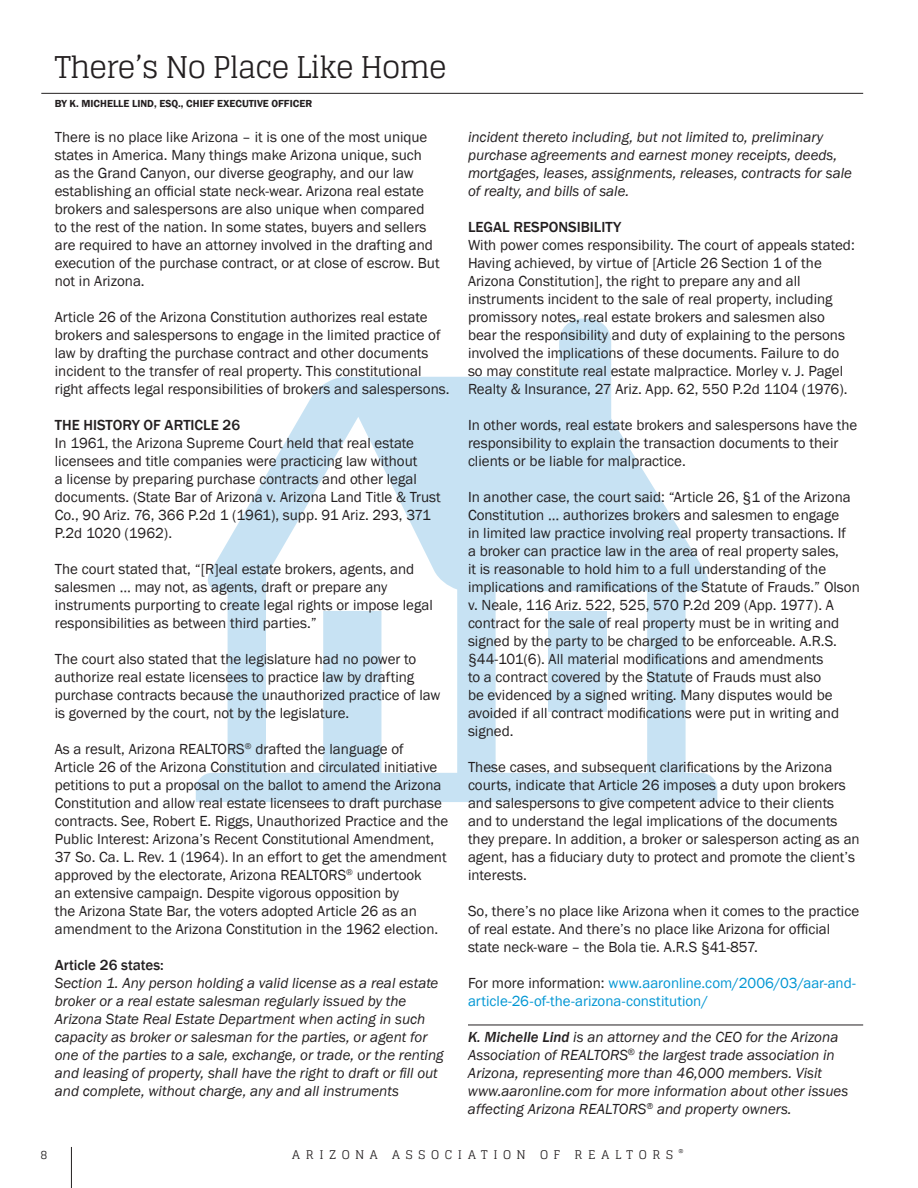
<style>
.page{position:relative;width:918px;height:1188px;background:#fff}
.page>*{position:absolute;margin:0;border:0;box-sizing:border-box;transform-origin:0 0}
.t1{font:30px "Glegoo";letter-spacing:-.03em;color:#231f20}
.t2{font:15px/18px "Franklin Gothic";color:#231f20}
.t3{font:italic 15px/18px "Franklin Gothic";color:#231f20}
.t4{font:15px/18px "Franklin Gothic";color:#0096d3}
.t5{font:500 15px "Franklin Gothic";color:#231f20}
.t6{font:12px "Glegoo";letter-spacing:.48em;color:#231f20}
.t7{font:600 10.5px "Franklin Gothic";color:#231f20}
.s1{color:#231f20}
.s2{font-weight:500}
</style>
<div class="page">
<svg style="left:196px;top:319px;width:521px;height:483px"></svg>
<hr style="left:41px;top:93px;width:822px;height:1px;background:#231f20">
<hr style="left:468px;top:1025px;width:395px;height:1px;background:#231f20">
<hr style="left:71px;top:1147px;width:1px;height:41px;background:#231f20">
<h1 class="t1" style="left:55px;top:49px;width:394px">There’s No Place Like Home</h1>
<p class="t7" style="left:55px;top:97px;width:259px">BY K. MICHELLE LIND, ESQ., CHIEF EXECUTIVE OFFICER</p>
<p class="t2" style="left:55px;top:128px;width:386px">There is no place like Arizona – it is one of the most unique states in America. Many things make Arizona unique, such as the Grand Canyon, our diverse geography, and our law establishing an official state neck-wear. Arizona real estate brokers and salespersons are also unique when compared to the rest of the nation. In some states, buyers and sellers are required to have an attorney involved in the drafting and execution of the purchase contract, or at close of escrow. But not in Arizona.</p>
<p class="t2" style="left:55px;top:308px;width:396px">Article 26 of the Arizona Constitution authorizes real estate brokers and salespersons to engage in the limited practice of law by drafting the purchase contract and other documents incident to the transfer of real property. This constitutional right affects legal responsibilities of brokers and salespersons.</p>
<p class="t5" style="left:55px;top:416px;width:187px">THE HISTORY OF ARTICLE 26</p>
<p class="t2" style="left:55px;top:434px;width:387px">In 1961, the Arizona Supreme Court held that real estate licensees and title companies were practicing law without<br>a license by preparing purchase contracts and other legal documents. (State Bar of Arizona v. Arizona Land Title &amp; Trust Co., 90 Ariz. 76, 366 P.2d 1 (1961), supp. 91 Ariz. 293, 371<br>P.2d 1020 (1962).</p>
<p class="t2" style="left:55px;top:560px;width:380px">The court stated that, “[R]eal estate brokers, agents, and salesmen … may not, as agents, draft or prepare any instruments purporting to create legal rights or impose legal responsibilities as between third parties.”</p>
<p class="t2" style="left:55px;top:650px;width:387px">The court also stated that the legislature had no power to authorize real estate licensees to practice law by drafting purchase contracts because the unauthorized practice of law is governed by the court, not by the legislature.</p>
<p class="t2" style="left:55px;top:740px;width:395px">As a result, Arizona REALTORS<sup>®</sup> drafted the language of<br>Article 26 of the Arizona Constitution and circulated initiative petitions to put a proposal on the ballot to amend the Arizona Constitution and allow real estate licensees to draft purchase contracts. See, Robert E. Riggs, Unauthorized Practice and the Public Interest: Arizona’s Recent Constitutional Amendment, 37 So. Ca. L. Rev. 1 (1964). In an effort to get the amendment approved by the electorate, Arizona REALTORS<sup>®</sup> undertook<br>an extensive campaign. Despite vigorous opposition by<br>the Arizona State Bar, the voters adopted Article 26 as an amendment to the Arizona Constitution in the 1962 election.</p>
<p class="t5" style="left:55px;top:956px;width:111px">Article 26 states:</p>
<p class="t3" style="left:55px;top:974px;width:391px">Section 1. Any person holding a valid license as a real estate broker or a real estate salesman regularly issued by the Arizona State Real Estate Department when acting in such capacity as broker or salesman for the parties, or agent for one of the parties to a sale, exchange, or trade, or the renting and leasing of property, shall have the right to draft or fill out and complete, without charge, any and all instruments</p>
<p class="t3" style="left:468px;top:128px;width:385px">incident thereto including, but not limited to, preliminary purchase agreements and earnest money receipts, deeds, mortgages, leases, assignments, releases, contracts for sale of realty, and bills of sale.</p>
<p class="t5" style="left:468px;top:218px;width:155px">LEGAL RESPONSIBILITY</p>
<p class="t2" style="left:468px;top:236px;width:388px">With power comes responsibility. The court of appeals stated:<br>Having achieved, by virtue of [Article 26 Section 1 of the Arizona Constitution], the right to prepare any and all instruments incident to the sale of real property, including promissory notes, real estate brokers and salesmen also bear the responsibility and duty of explaining to the persons involved the implications of these documents. Failure to do so may constitute real estate malpractice. Morley v. J. Pagel Realty &amp; Insurance, 27 Ariz. App. 62, 550 P.2d 1104 (1976).</p>
<p class="t2" style="left:468px;top:416px;width:391px">In other words, real estate brokers and salespersons have the responsibility to explain the transaction documents to their clients or be liable for malpractice.</p>
<p class="t2" style="left:468px;top:488px;width:393px">In another case, the court said: “Article 26, §1 of the Arizona Constitution … authorizes brokers and salesmen to engage<br>in limited law practice involving real property transactions. If<br>a broker can practice law in the area of real property sales,<br>it is reasonable to hold him to a full understanding of the implications and ramifications of the Statute of Frauds.” Olson v. Neale, 116 Ariz. 522, 525, 570 P.2d 209 (App. 1977). A contract for the sale of real property must be in writing and signed by the party to be charged to be enforceable. A.R.S. §44-101(6). All material modifications and amendments<br>to a contract covered by the Statute of Frauds must also<br>be evidenced by a signed writing. Many disputes would be avoided if all contract modifications were put in writing and signed.</p>
<p class="t2" style="left:468px;top:758px;width:393px">These cases, and subsequent clarifications by the Arizona courts, indicate that Article 26 imposes a duty upon brokers and salespersons to give competent advice to their clients and to understand the legal implications of the documents they prepare. In addition, a broker or salesperson acting as an agent, has a fiduciary duty to protect and promote the client’s interests.</p>
<p class="t2" style="left:468px;top:902px;width:393px">So, there’s no place like Arizona when it comes to the practice of real estate. And there’s no place like Arizona for official state neck-ware – the Bola tie. A.R.S §41-857.</p>
<p class="t4" style="left:468px;top:974px;width:389px"><span class="s1">For more information:</span> www.aaronline.com/2006/03/aar-and&shy;article-26-of-the-arizona-constitution/</p>
<p class="t3" style="left:468px;top:1028px;width:382px"><span class="s2">K. Michelle Lind</span> is an attorney and the CEO for the Arizona Association of REALTORS<sup>®</sup> the largest trade association in Arizona, representing more than 46,000 members. Visit www.aaronline.com for more information about other issues affecting Arizona REALTORS<sup>®</sup> and property owners.</p>
<p class="t6" style="left:292px;top:1147px;width:393px">ARIZONA ASSOCIATION OF REALTORS <sup>®</sup></p>
<p class="t6" style="left:40px;top:1147px;width:8px">8</p>
</div>
